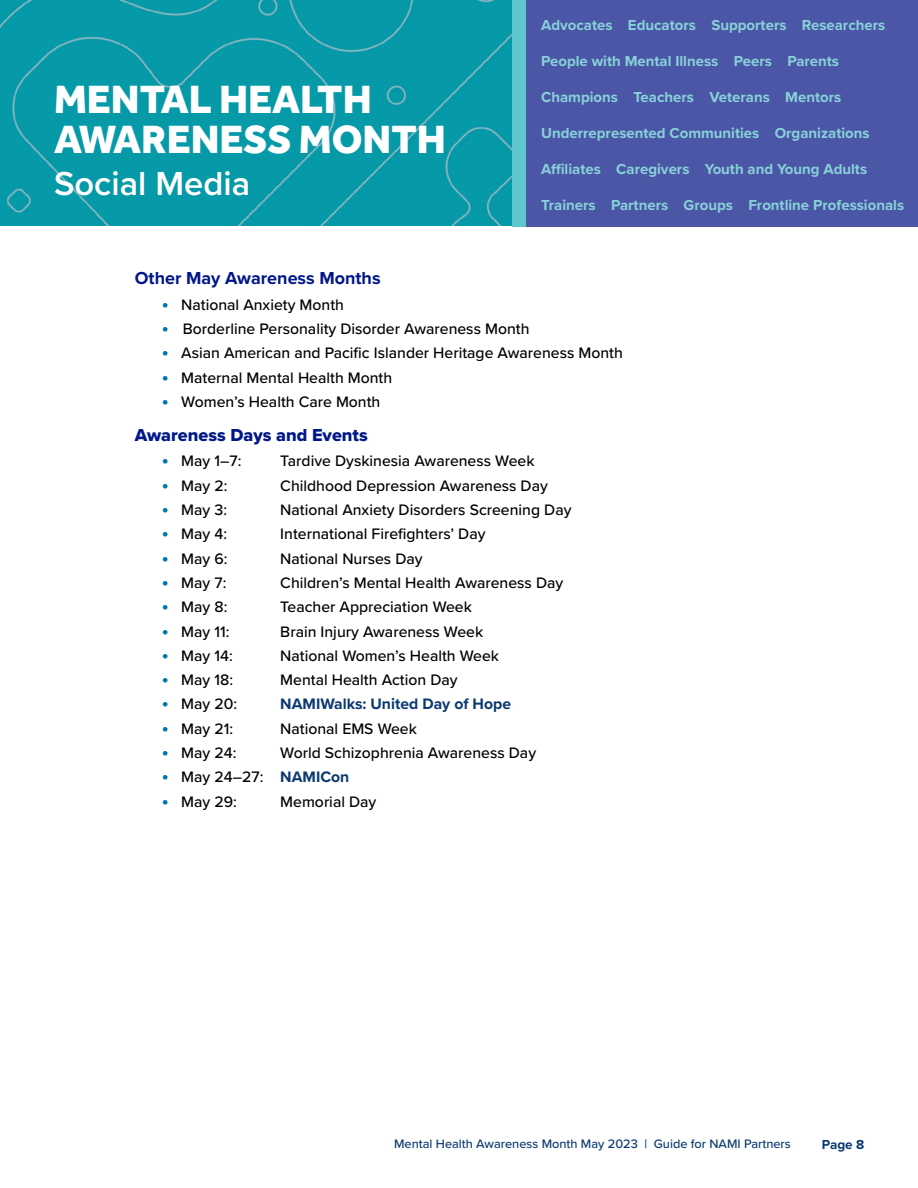
<style>
.page{position:relative;width:918px;height:1188px;background:#fff}
.page>*{position:absolute;margin:0;border:0;box-sizing:border-box;transform-origin:0 0}
.t1{font:800 40.5px/40.5px "Effra";color:#fff}
.t2{font:600 34.5px "Proxima Nova";color:#fff}
.t3{font:700 18px "Proxima Nova";color:#001789}
.t4{font:18px "Proxima Nova Extrabld";color:#001789}
.t5{font:500 15.75px "Proxima Nova";color:#000}
.t6{font:700 15.75px "Proxima Nova";color:#0b3970}
.t7{font:700 15px "Proxima Nova";color:#87d2d8}
.t8{font:700 13.5px "Proxima Nova";color:#0b3970}
.t9{font:500 12.75px "Proxima Nova";color:#0b3970}
.s1{font-weight:700;font-size:19.5px;color:#0075a9}
.s2{font-weight:700;color:#0b3970}
</style>
<div class="page">
<div style="left:0;top:0;width:512px;height:225px;background:#069aa8"></div>
<div style="left:525px;top:0;width:393px;height:226px;background:#4c56a6"></div>
<div style="left:512px;top:0;width:14px;height:226px;background:#5ec7ce"></div>
<h1 class="t1" style="left:54px;top:79px;width:393px">MENTAL HEALTH<br>AWARENESS MONTH</h1>
<h2 class="t2" style="left:54px;top:158px;width:198px">Social Media</h2>
<p class="t7" style="left:541px;top:14px;width:346px">Advocates Educators Supporters Researchers</p>
<p class="t7" style="left:541px;top:50px;width:300px">People with Mental Illness Peers Parents</p>
<p class="t7" style="left:541px;top:86px;width:302px">Champions Teachers Veterans Mentors</p>
<p class="t7" style="left:541px;top:122px;width:330px">Underrepresented Communities Organizations</p>
<p class="t7" style="left:541px;top:158px;width:328px">Affiliates Caregivers Youth and Young Adults</p>
<p class="t7" style="left:541px;top:194px;width:365px">Trainers Partners Groups Frontline Professionals</p>
<p class="t3" style="left:135px;top:265px;width:247px">Other May Awareness Months</p>
<p class="t5" style="left:162px;top:293px;width:184px"><span class="s1">•</span> National Anxiety Month</p>
<p class="t5" style="left:162px;top:317px;width:369px"><span class="s1">•</span> Borderline Personality Disorder Awareness Month</p>
<p class="t5" style="left:162px;top:341px;width:463px"><span class="s1">•</span> Asian American and Pacific Islander Heritage Awareness Month</p>
<p class="t5" style="left:162px;top:366px;width:232px"><span class="s1">•</span> Maternal Mental Health Month</p>
<p class="t5" style="left:162px;top:390px;width:220px"><span class="s1">•</span> Women’s Health Care Month</p>
<p class="t4" style="left:135px;top:421px;width:234px">Awareness Days and Events</p>
<p class="t5" style="left:162px;top:449px;width:81px"><span class="s1">•</span> May 1–7:</p>
<p class="t5" style="left:280px;top:449px;width:256px">Tardive Dyskinesia Awareness Week</p>
<p class="t5" style="left:162px;top:474px;width:67px"><span class="s1">•</span> May 2:</p>
<p class="t5" style="left:280px;top:474px;width:269px">Childhood Depression Awareness Day</p>
<p class="t5" style="left:162px;top:498px;width:67px"><span class="s1">•</span> May 3:</p>
<p class="t5" style="left:280px;top:498px;width:293px">National Anxiety Disorders Screening Day</p>
<p class="t5" style="left:162px;top:522px;width:67px"><span class="s1">•</span> May 4:</p>
<p class="t5" style="left:280px;top:522px;width:207px">International Firefighters’ Day</p>
<p class="t5" style="left:162px;top:547px;width:67px"><span class="s1">•</span> May 6:</p>
<p class="t5" style="left:280px;top:547px;width:144px">National Nurses Day</p>
<p class="t5" style="left:162px;top:571px;width:66px"><span class="s1">•</span> May 7:</p>
<p class="t5" style="left:280px;top:571px;width:285px">Children’s Mental Health Awareness Day</p>
<p class="t5" style="left:162px;top:595px;width:67px"><span class="s1">•</span> May 8:</p>
<p class="t5" style="left:280px;top:595px;width:193px">Teacher Appreciation Week</p>
<p class="t5" style="left:162px;top:620px;width:69px"><span class="s1">•</span> May 11:</p>
<p class="t5" style="left:280px;top:620px;width:204px">Brain Injury Awareness Week</p>
<p class="t5" style="left:162px;top:644px;width:73px"><span class="s1">•</span> May 14:</p>
<p class="t5" style="left:280px;top:644px;width:220px">National Women’s Health Week</p>
<p class="t5" style="left:162px;top:668px;width:73px"><span class="s1">•</span> May 18:</p>
<p class="t5" style="left:280px;top:668px;width:179px">Mental Health Action Day</p>
<p class="t5" style="left:162px;top:692px;width:77px"><span class="s1">•</span> May 20:</p>
<p class="t6" style="left:280px;top:692px;width:232px">NAMIWalks: United Day of Hope</p>
<p class="t5" style="left:162px;top:717px;width:73px"><span class="s1">•</span> May 21:</p>
<p class="t5" style="left:280px;top:717px;width:138px">National EMS Week</p>
<p class="t5" style="left:162px;top:741px;width:76px"><span class="s1">•</span> May 24:</p>
<p class="t5" style="left:280px;top:741px;width:257px">World Schizophrenia Awareness Day</p>
<p class="t5" style="left:162px;top:765px;width:189px"><span class="s1">•</span> May 24–27: <span class="s2">NAMICon</span></p>
<p class="t5" style="left:162px;top:790px;width:77px"><span class="s1">•</span> May 29:</p>
<p class="t5" style="left:280px;top:790px;width:98px">Memorial Day</p>
<p class="t9" style="left:394px;top:1134px;width:398px">Mental Health Awareness Month May 2023 | Guide for NAMI Partners</p>
<p class="t8" style="left:822px;top:1134px;width:44px">Page 8</p>
</div>
